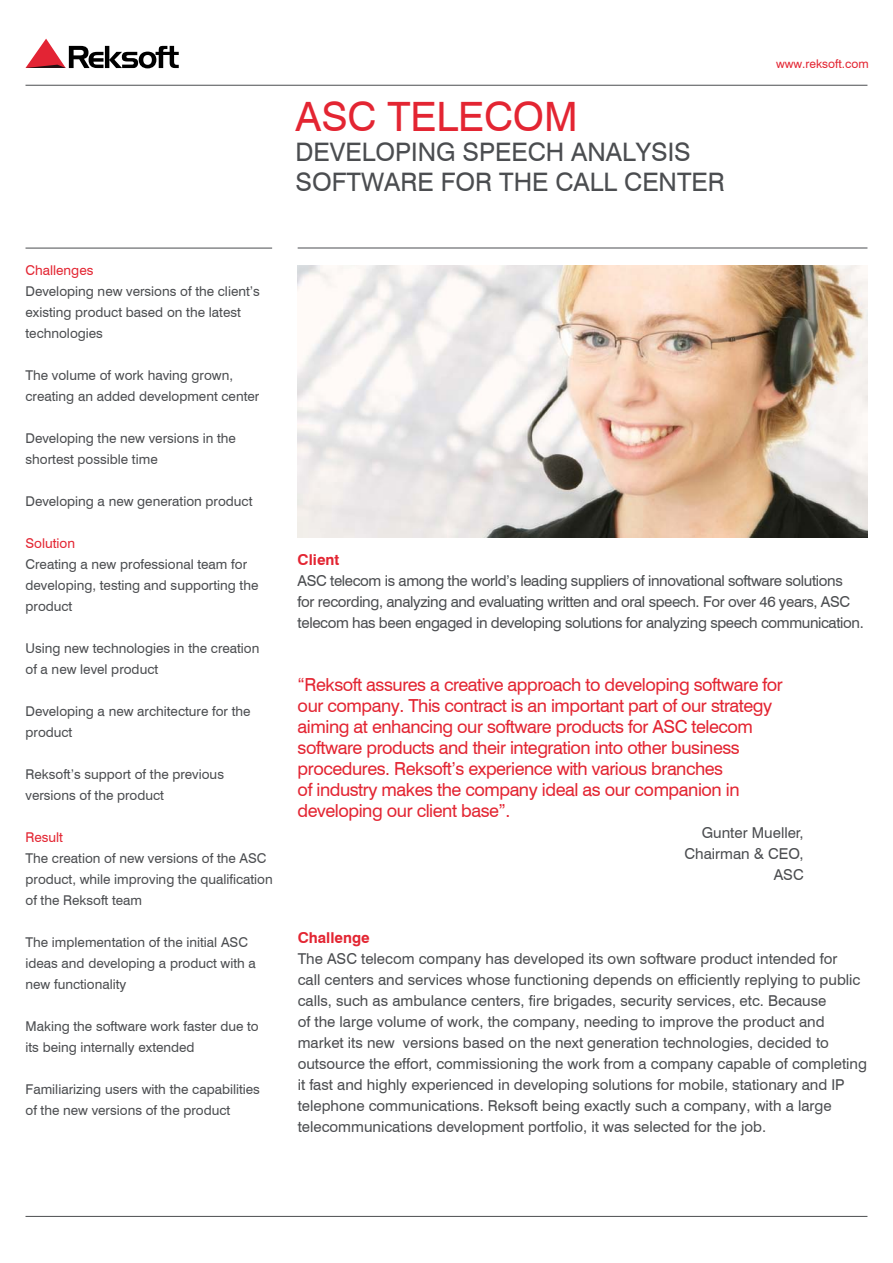
<style>
.page{position:relative;width:893px;height:1263px;background:#fff}
.page>*{position:absolute;margin:0;border:0;box-sizing:border-box;transform-origin:0 0}
.t1{font:40.5px "Swiss 721 Cyrillic BT";color:#e32532}
.t2{font:25.5px/30px "Swiss 721 Cyrillic BT";color:#4b4d50}
.t3{font:18px/21px "Swiss 721 Cyrillic BT";letter-spacing:-.025em;color:#e32532}
.t4{font:15px/21px "Swiss 721 Cyrillic BT";color:#4b4d50}
.t5{font:15px/21px "Swiss 721 Cyrillic BT";letter-spacing:-.025em;color:#4b4d50}
.t6{font:15px/21px "Swiss 721 BT";color:#4b4d50;text-align:right}
.t7{font:700 15px "Swiss 721 BT";color:#e32532}
.t8{font:13.5px/21px "Swiss 721 Cyrillic BT";color:#4b4d50}
.t9{font:13.5px "Swiss 721 Cyrillic BT";color:#e32532}
.t10{font:12px "Swiss 721 Cyrillic BT";color:#e32532}
</style>
<div class="page">
<hr style="left:26px;top:85px;width:841px;height:1px;background:#4b4d50">
<hr style="left:26px;top:1216px;width:841px;height:1px;background:#4b4d50">
<hr style="left:298px;top:248px;width:569px;height:1px;background:#4b4d50">
<hr style="left:26px;top:248px;width:246px;height:1px;background:#4b4d50">
<svg style="left:26px;top:39px;width:153px;height:29px"></svg>
<img style="left:298px;top:265px;width:569px;height:272px">
<h1 class="t1" style="left:296px;top:92px;width:284px">ASC Telecom</h1>
<h2 class="t2" style="left:296px;top:137px;width:67px">DEVELO</h2>
<h2 class="t2" style="left:296px;top:137px;width:431px;text-indent:100px">PING SPEECH ANALYSIS<br>SOFTWARE FOR THE CALL CENTER</h2>
<p class="t10" style="left:776px;top:56px;width:94px">www.reksoft.com</p>
<p class="t9" style="left:26px;top:262px;width:69px">Challenges</p>
<p class="t8" style="left:26px;top:280px;width:236px">Developing new versions of the client’s existing product based on the latest technologies</p>
<p class="t8" style="left:26px;top:364px;width:235px">The volume of work having grown, creating an added development center</p>
<p class="t8" style="left:26px;top:427px;width:212px">Developing the new versions in the shortest possible time</p>
<p class="t8" style="left:26px;top:490px;width:228px">Developing a new generation product</p>
<p class="t9" style="left:26px;top:535px;width:51px">Solution</p>
<p class="t8" style="left:26px;top:553px;width:234px">Creating a new professional team for developing, testing and supporting the product</p>
<p class="t8" style="left:26px;top:637px;width:235px">Using new technologies in the creation of a new level product</p>
<p class="t8" style="left:26px;top:700px;width:227px">Developing a new architecture for the product</p>
<p class="t8" style="left:26px;top:763px;width:200px">Reksoft’s support of the previous versions of the product</p>
<p class="t9" style="left:26px;top:829px;width:39px">Result</p>
<p class="t8" style="left:26px;top:847px;width:249px">The creation of new versions of the ASC product, while improving the qualification of the Reksoft team</p>
<p class="t8" style="left:26px;top:931px;width:232px">The implementation of the initial ASC ideas and developing a product with a new functionality</p>
<p class="t8" style="left:26px;top:1015px;width:235px">Making the software work faster due to its being internally extended</p>
<p class="t8" style="left:26px;top:1078px;width:236px">Familiarizing users with the capabilities of the new versions of the product</p>
<p class="t7" style="left:298px;top:549px;width:43px">Client</p>
<p class="t5" style="left:298px;top:570px;width:568px">ASC telecom is among the world’s leading suppliers of innovational software solutions<br>for recording, analyzing and evaluating written and oral speech. For over 46 years, ASC telecom has been engaged in developing solutions for analyzing speech communication.</p>
<p class="t3" style="left:298px;top:674px;width:487px">“Reksoft assures a creative approach to developing software for our company. This contract is an important part of our strategy aiming at enhancing our software products for ASC telecom software products and their integration into other business procedures. Reksoft’s experience with various branches<br>of industry makes the company ideal as our companion in developing our client base”.</p>
<p class="t6" style="left:684px;top:821px;width:121px">Gunter Mueller,<br>Chairman &amp; CEO,<br>ASC</p>
<p class="t7" style="left:298px;top:927px;width:74px">Challenge</p>
<p class="t4" style="left:298px;top:948px;width:571px">The ASC telecom company has developed its own software product intended for<br>call centers and services whose functioning depends on efficiently replying to public calls, such as ambulance centers, fire brigades, security services, etc. Because<br>of the large volume of work, the company, needing to improve the product and market its new versions based on the next generation technologies, decided to outsource the effort, commissioning the work from a company capable of completing it fast and highly experienced in developing solutions for mobile, stationary and IP telephone communications. Reksoft being exactly such a company, with a large telecommunications development portfolio, it was selected for the job.</p>
</div>
